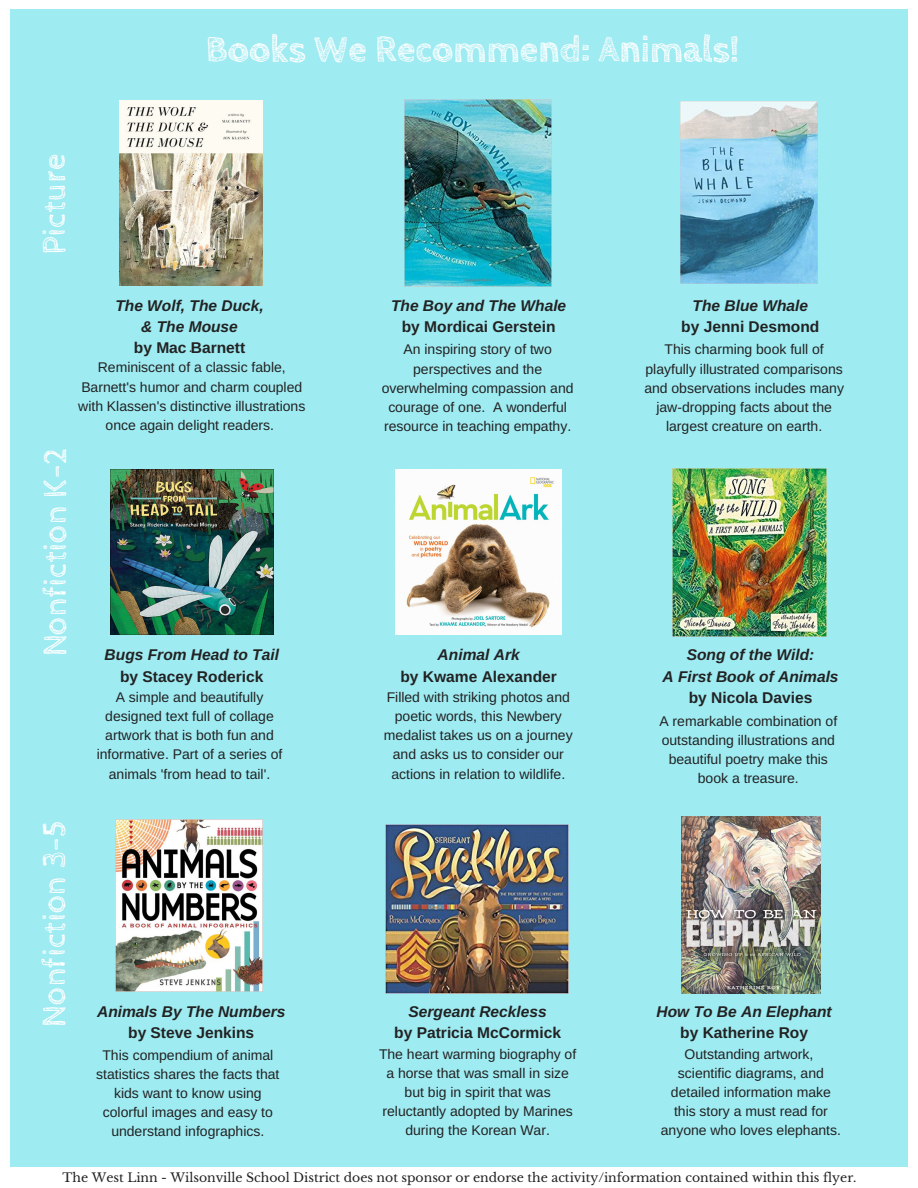
<style>
.page{position:relative;width:918px;height:1188px;background:#fff}
.page>*{position:absolute;margin:0;border:0;box-sizing:border-box;transform-origin:0 0}
.t1{font:700 37.35px "Cabin Sketch";color:#fff}
.t2{font:32.7px "Cabin Sketch";color:#fff}
.t3{font:italic 700 15.6px/21.3px "Arimo";color:#222;text-align:center}
.t4{font:700 15.6px "Arimo";color:#222}
.t5{font:13.95px/19.2px "Arimo";color:#222;text-align:center}
.t6{font:12.45px "Libre Baskerville";color:#222}
</style>
<div class="page">
<div style="left:10px;top:9px;width:898px;height:1158px;background:#9eebf2"></div>
<img style="left:119px;top:100px;width:143px;height:186px">
<img style="left:405px;top:99px;width:146px;height:188px">
<img style="left:682px;top:817px;width:138px;height:176px">
<img style="left:681px;top:101px;width:137px;height:183px">
<img style="left:110px;top:469px;width:163px;height:165px">
<img style="left:396px;top:469px;width:165px;height:165px">
<img style="left:116px;top:819px;width:146px;height:172px">
<img style="left:386px;top:825px;width:182px;height:168px">
<img style="left:673px;top:468px;width:154px;height:169px">
<h1 class="t1" style="left:206px;top:29px;width:535px">Books We Recommend: Animals!</h1>
<h2 class="t2" style="left:36px;top:255px;width:102px;rotate:-90deg">Picture</h2>
<h2 class="t2" style="left:37px;top:656px;width:211px;rotate:-90deg">Nonfiction K-2</h2>
<p class="t3" style="left:115px;top:294px;width:150px">The Wolf, The Duck, &amp; The Mouse</p>
<p class="t4" style="left:134px;top:339px;width:113px">by Mac Barnett</p>
<p class="t3" style="left:391px;top:294px;width:177px">The Boy and The Whale</p>
<p class="t4" style="left:402px;top:318px;width:155px">by Mordicai Gerstein</p>
<p class="t5" style="left:78px;top:338px;width:229px">.<br>Reminiscent of a classic fable,<br>Barnett's humor and charm coupled with Klassen's distinctive illustrations once again delight readers.</p>
<p class="t5" style="left:382px;top:340px;width:193px">An inspiring story of two perspectives and the overwhelming compassion and courage of one. A wonderful resource in teaching empathy.</p>
<p class="t3" style="left:105px;top:644px;width:176px">Bugs From Head to Tail</p>
<p class="t4" style="left:120px;top:668px;width:145px">by Stacey Roderick</p>
<p class="t3" style="left:438px;top:644px;width:84px">Animal Ark</p>
<p class="t4" style="left:400px;top:668px;width:158px">by Kwame Alexander</p>
<p class="t5" style="left:97px;top:688px;width:187px">A simple and beautifully designed text full of collage artwork that is both fun and informative. Part of a series of animals 'from head to tail'.</p>
<p class="t5" style="left:384px;top:688px;width:190px">Filled with striking photos and poetic words, this Newbery medalist takes us on a journey and asks us to consider our actions in relation to wildlife.</p>
<h2 class="t2" style="left:36px;top:1027px;width:209px;rotate:-90deg">Nonfiction 3-5</h2>
<p class="t3" style="left:97px;top:1001px;width:190px">Animals By The Numbers</p>
<p class="t4" style="left:128px;top:1024px;width:128px">by Steve Jenkins</p>
<p class="t3" style="left:409px;top:1001px;width:140px">Sergeant Reckless</p>
<p class="t4" style="left:394px;top:1024px;width:168px">by Patricia McCormick</p>
<p class="t5" style="left:96px;top:1045px;width:185px">This compendium of animal statistics shares the facts that kids want to know using colorful images and easy to understand infographics.</p>
<p class="t5" style="left:379px;top:1044px;width:199px">The heart warming biography of a horse that was small in size but big in spirit that was reluctantly adopted by Marines during the Korean War.</p>
<p class="t3" style="left:693px;top:294px;width:117px">The Blue Whale</p>
<p class="t4" style="left:681px;top:318px;width:140px">by Jenni Desmond</p>
<p class="t5" style="left:644px;top:340px;width:201px">This charming book full of playfully illustrated comparisons and observations includes many jaw-dropping facts about the largest creature on earth.</p>
<p class="t3" style="left:663px;top:644px;width:178px">Song of the Wild:<br>A First Book of Animals</p>
<p class="t4" style="left:689px;top:689px;width:125px">by Nicola Davies</p>
<p class="t5" style="left:659px;top:711px;width:179px">A remarkable combination of outstanding illustrations and beautiful poetry make this book a treasure.</p>
<p class="t3" style="left:657px;top:1001px;width:177px">How To Be An Elephant</p>
<p class="t4" style="left:680px;top:1024px;width:129px">by Katherine Roy</p>
<p class="t5" style="left:661px;top:1044px;width:182px">Outstanding artwork, scientific diagrams, and detailed information make this story a must read for anyone who loves elephants.</p>
<p class="t6" style="left:63px;top:1170px;width:796px">The West Linn - Wilsonville School District does not sponsor or endorse the activity/information contained within this flyer.</p>
</div>
